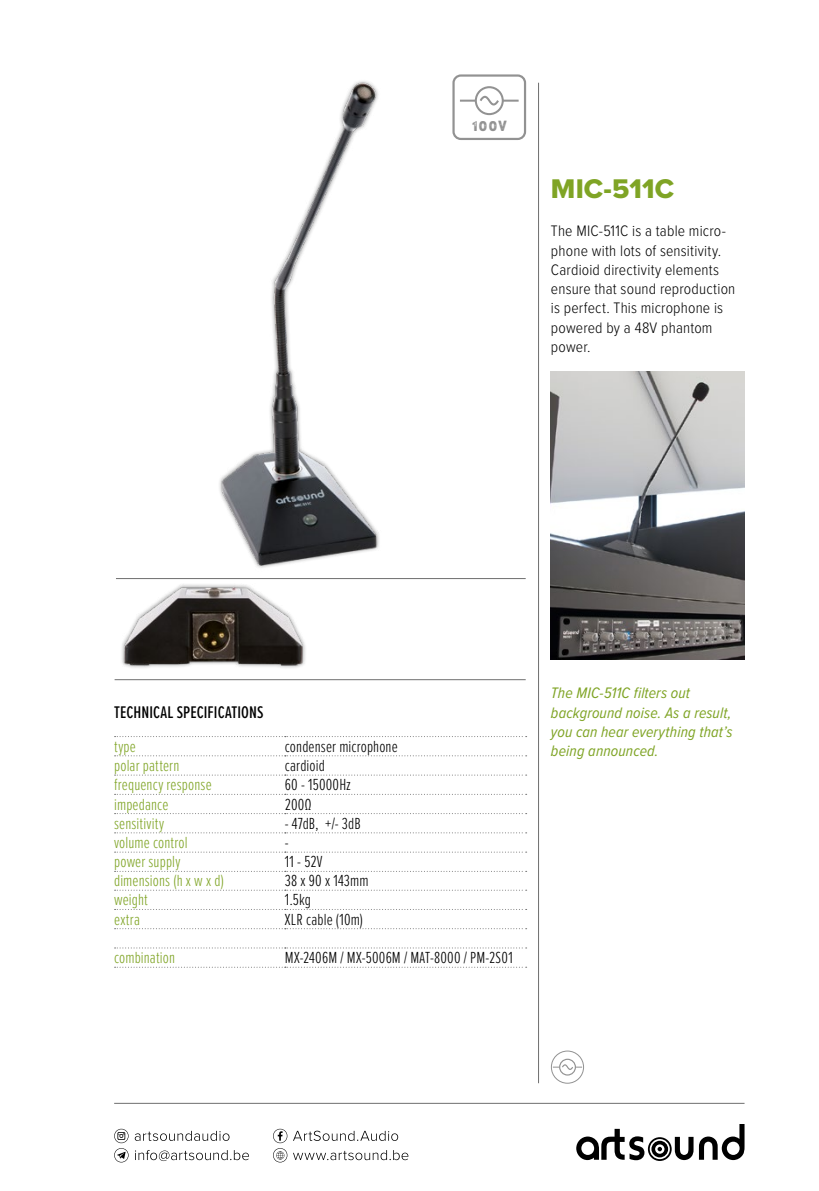
<style>
.page{position:relative;width:819px;height:1191px;background:#fff}
.page>*{position:absolute;margin:0;border:0;box-sizing:border-box;transform-origin:0 0}
.t1{font:28px "Proxima Nova Extrabld";letter-spacing:.005em;color:#7fa425}
.t2{font:500 17.5px "Proxima Nova Ex Cn";letter-spacing:.005em;color:#000}
.t3{font:300 16.62px "Proxima Nova Ex Cn";letter-spacing:.01em;color:#000}
.t4{font:300 16.62px "Proxima Nova Ex Cn";letter-spacing:.01em;color:#7fa425}
.t5{font:300 15.75px/19.2px "Proxima Nova Cond";letter-spacing:.01em;color:#000}
.t6{font:italic 15.75px/19.2px "Proxima Nova Cond";letter-spacing:.01em;color:#7fa425}
.t7{font:15.05px "Sofia Rough Black Three";color:#929292}
</style>
<div class="page">
<hr style="left:538px;top:83px;width:1px;height:1000px;background:#6f6f6f">
<hr style="left:116px;top:578px;width:409px;height:1px;background:#6f6f6f">
<hr style="left:115px;top:679px;width:410px;height:1px;background:#6f6f6f">
<img style="left:116px;top:579px;width:192px;height:89px">
<img style="left:219px;top:81px;width:160px;height:487px">
<div style="left:452px;top:74px;width:74px;height:66px;border:2px solid #929292;border-radius:7px"></div>
<div style="left:475px;top:86px;width:28px;height:29px;border:2px solid #929292;border-radius:50%"></div>
<svg style="left:460px;top:95px;width:58px;height:11px"></svg>
<div style="left:551px;top:1050px;width:33px;height:33px;border:1px solid #929292;border-radius:50%"></div>
<div style="left:559px;top:1058px;width:17px;height:17px;border:1px solid #929292;border-radius:50%"></div>
<svg style="left:553px;top:1063px;width:29px;height:7px"></svg>
<hr style="left:114px;top:1103px;width:630px;height:1px;background:#6f6f6f">
<svg style="left:699px;top:1124px;width:45px;height:36px"></svg>
<svg style="left:576px;top:1128px;width:117px;height:33px"></svg>
<svg style="left:114px;top:1128px;width:294px;height:34px"></svg>
<svg style="left:115px;top:755px;width:411px;height:1px"></svg>
<svg style="left:115px;top:774px;width:411px;height:1px"></svg>
<svg style="left:115px;top:794px;width:411px;height:1px"></svg>
<svg style="left:115px;top:813px;width:411px;height:1px"></svg>
<svg style="left:115px;top:832px;width:411px;height:1px"></svg>
<svg style="left:115px;top:851px;width:411px;height:1px"></svg>
<svg style="left:115px;top:871px;width:411px;height:1px"></svg>
<svg style="left:115px;top:889px;width:411px;height:1px"></svg>
<svg style="left:115px;top:909px;width:411px;height:1px"></svg>
<svg style="left:115px;top:928px;width:411px;height:1px"></svg>
<svg style="left:115px;top:947px;width:411px;height:1px"></svg>
<svg style="left:115px;top:736px;width:411px;height:1px"></svg>
<svg style="left:115px;top:966px;width:411px;height:1px"></svg>
<img style="left:551px;top:371px;width:193px;height:289px">
<p class="t7" style="left:471px;top:115px;width:37px">100V</p>
<h1 class="t1" style="left:551px;top:168px;width:125px">MIC-511C</h1>
<p class="t5" style="left:551px;top:221px;width:186px">The MIC-511C is a table micro&shy;phone with lots of sensitivity.<br>Cardioid directivity elements ensure that sound reproduction is perfect. This microphone is powered by a 48V phantom power.</p>
<p class="t2" style="left:114px;top:699px;width:151px">TECHNICAL SPECIFICATIONS</p>
<p class="t4" style="left:114px;top:734px;width:23px">type</p>
<p class="t3" style="left:285px;top:734px;width:114px">condenser microphone</p>
<p class="t4" style="left:114px;top:753px;width:67px">polar pattern</p>
<p class="t3" style="left:285px;top:753px;width:41px">cardioid</p>
<p class="t4" style="left:114px;top:772px;width:99px">frequency response</p>
<p class="t3" style="left:285px;top:772px;width:68px">60 - 15000Hz</p>
<p class="t4" style="left:114px;top:792px;width:56px">impedance</p>
<p class="t3" style="left:285px;top:792px;width:28px">200Ω</p>
<p class="t4" style="left:114px;top:811px;width:51px">sensitivity</p>
<p class="t3" style="left:285px;top:811px;width:77px">- 47dB, +/- 3dB</p>
<p class="t4" style="left:114px;top:830px;width:75px">volume control</p>
<p class="t3" style="left:285px;top:830px;width:5px">-</p>
<p class="t4" style="left:114px;top:849px;width:68px">power supply</p>
<p class="t3" style="left:285px;top:849px;width:39px">11 - 52V</p>
<p class="t4" style="left:114px;top:868px;width:111px">dimensions (h x w x d)</p>
<p class="t3" style="left:285px;top:868px;width:85px">38 x 90 x 143mm</p>
<p class="t4" style="left:114px;top:887px;width:35px">weight</p>
<p class="t3" style="left:285px;top:887px;width:28px">1.5kg</p>
<p class="t4" style="left:114px;top:907px;width:27px">extra</p>
<p class="t3" style="left:285px;top:907px;width:80px">XLR cable (10m)</p>
<p class="t4" style="left:114px;top:945px;width:62px">combination</p>
<p class="t3" style="left:285px;top:945px;width:229px">MX-2406M / MX-5006M / MAT-8000 / PM-2S01</p>
<p class="t6" style="left:551px;top:683px;width:183px">The MIC-511C filters out background noise. As a result, you can hear everything that’s being announced.</p>
</div>
